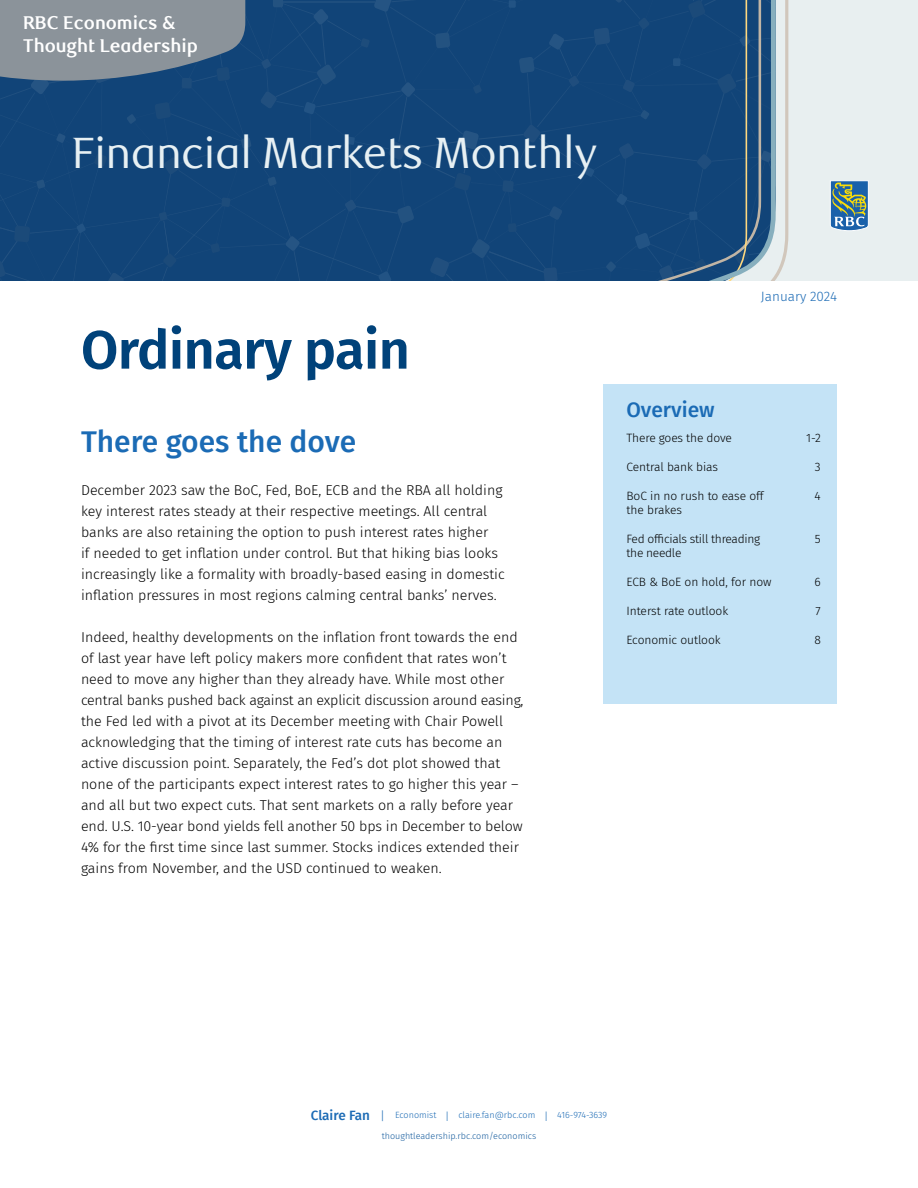
<style>
.page{position:relative;width:918px;height:1188px;background:#fff}
.page>*{position:absolute;margin:0;border:0;box-sizing:border-box;transform-origin:0 0}
.t1{font:600 54px "Fira Sans";letter-spacing:-.01em;color:#00427a}
.t2{font:43.8px "RBC Display";color:#e7f0f3}
.Content_Title{font:500 30px "Fira Sans";color:#1b6bb5}
.Content_Title-2{font:500 21px "Fira Sans";color:#1b6bb5}
.t3{font:700 18.45px/22.2px "RBC Display";color:#fff}
.ToC_style{font:300 14.25px/21px "Fira Sans";color:#000}
.t4{font:300 13.5px "Fira Sans";color:#1c6bb5}
.ToC_style-2{font:300 12px "Fira Sans";letter-spacing:-.01em;color:#000}
.t5{font:300 9px "Fira Sans";color:#1c6bb5}
.t6{font:300 9px "Fira Sans";color:#175d9e}
.s1{font-weight:500;font-size:13.5px}
.s2{font-size:12px}
.s3{font-size:10.5px}
</style>
<div class="page">
<div style="left:603px;top:384px;width:234px;height:320px;background:#c4e3f6"></div>
<div style="left:791px;top:0;width:127px;height:281px;background:#e8eff0"></div>
<svg style="left:830px;top:181px;width:39px;height:50px;background:#648f9a"></svg>
<svg style="left:0;top:0;width:791px;height:281px;background:#22507e"></svg>
<p class="t3" style="left:23px;top:13px;width:176px">RBC Economics &amp;<br>Thought Leadership</p>
<p class="t2" style="left:72px;top:128px;width:526px">Financial Markets Monthly</p>
<p class="t1" style="left:81px;top:305px;width:330px">Ordinary pain</p>
<p class="Content_Title" style="left:81px;top:417px;width:277px">There goes the dove</p>
<p class="ToC_style" style="left:81px;top:480px;width:425px">December 2023 saw the BoC, Fed, BoE, ECB and the RBA all holding key interest rates steady at their respective meetings. All central banks are also retaining the option to push interest rates higher<br>if needed to get inflation under control. But that hiking bias looks increasingly like a formality with broadly-based easing in domestic inflation pressures in most regions calming central banks’ nerves.</p>
<p class="ToC_style" style="left:81px;top:627px;width:444px">Indeed, healthy developments on the inflation front towards the end of last year have left policy makers more confident that rates won’t need to move any higher than they already have. While most other central banks pushed back against an explicit discussion around easing, the Fed led with a pivot at its December meeting with Chair Powell acknowledging that the timing of interest rate cuts has become an active discussion point. Separately, the Fed’s dot plot showed that none of the participants expect interest rates to go higher this year – and all but two expect cuts. That sent markets on a rally before year end. U.S. 10-year bond yields fell another 50 bps in December to below 4% for the first time since last summer. Stocks indices extended their gains from November, and the USD continued to weaken.</p>
<p class="t4" style="left:761px;top:286px;width:78px">January 2024</p>
<p class="Content_Title-2" style="left:626px;top:393px;width:90px">Overview</p>
<p class="ToC_style-2" style="left:626px;top:429px;width:107px">There goes the dove</p>
<p class="ToC_style-2" style="left:626px;top:458px;width:93px">Central bank bias</p>
<p class="ToC_style-2" style="left:626px;top:487px;width:139px">BoC in no rush to ease off</p>
<p class="ToC_style-2" style="left:626px;top:501px;width:57px">the brakes</p>
<p class="ToC_style-2" style="left:626px;top:530px;width:135px">Fed officials still threading</p>
<p class="ToC_style-2" style="left:626px;top:545px;width:56px">the needle</p>
<p class="ToC_style-2" style="left:626px;top:573px;width:147px">ECB &amp; BoE on hold, for now</p>
<p class="ToC_style-2" style="left:626px;top:602px;width:103px">Interst rate outlook</p>
<p class="ToC_style-2" style="left:626px;top:631px;width:96px">Economic outlook</p>
<p class="ToC_style-2" style="left:806px;top:429px;width:16px">1-2</p>
<p class="ToC_style-2" style="left:815px;top:458px;width:7px">3</p>
<p class="ToC_style-2" style="left:815px;top:487px;width:8px">4</p>
<p class="ToC_style-2" style="left:815px;top:530px;width:7px">5</p>
<p class="ToC_style-2" style="left:815px;top:573px;width:8px">6</p>
<p class="ToC_style-2" style="left:816px;top:602px;width:7px">7</p>
<p class="ToC_style-2" style="left:814px;top:631px;width:8px">8</p>
<p class="t5" style="left:311px;top:1109px;width:298px"><span class="s1">Claire Fan</span> <span class="s2">|</span> Economist <span class="s3">|</span> claire.fan@rbc.com <span class="s3">|</span> 416-974-3639</p>
<p class="t6" style="left:382px;top:1130px;width:156px">thoughtleadership.rbc.com/economics</p>
</div>
